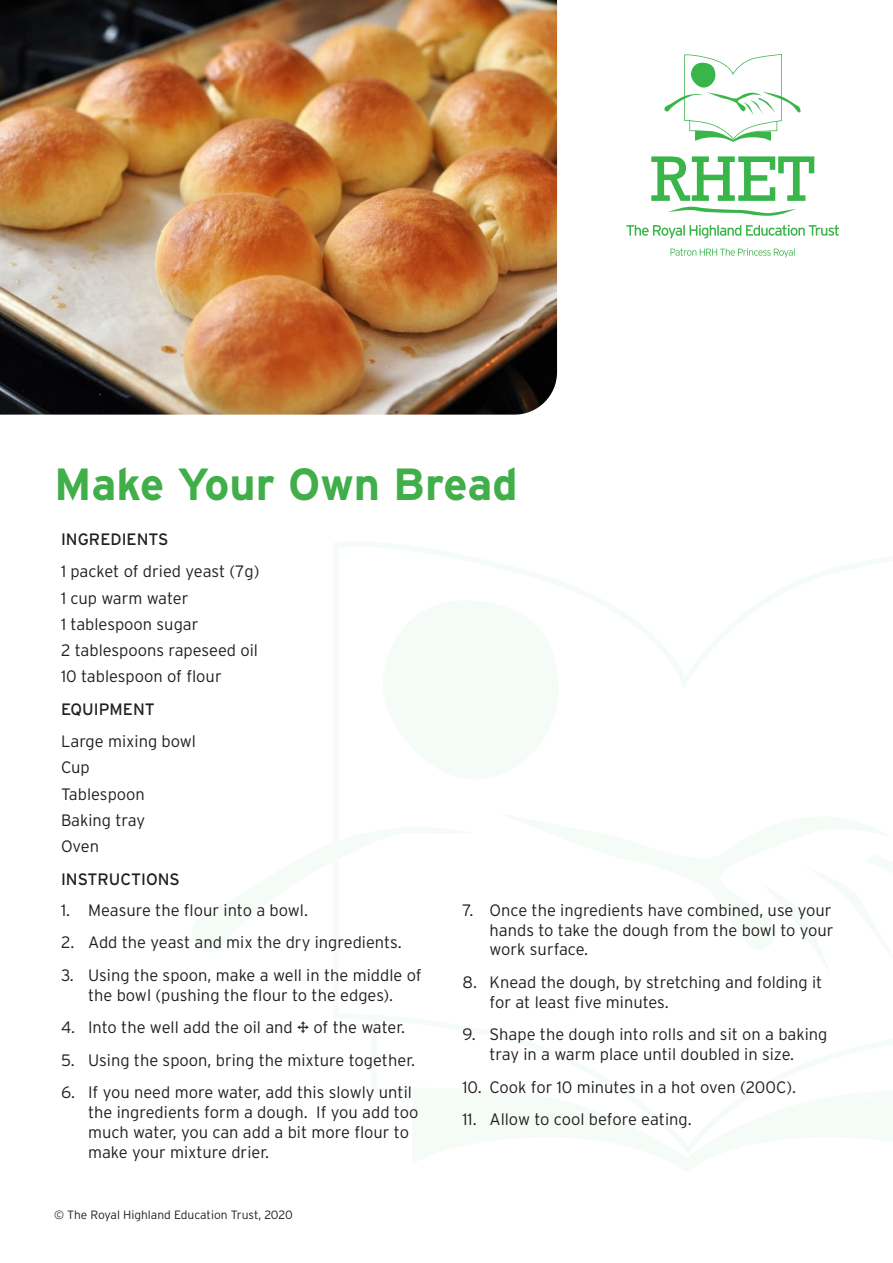
<style>
.page{position:relative;width:893px;height:1263px;background:#fff}
.page>*{position:absolute;margin:0;border:0;box-sizing:border-box;transform-origin:0 0}
.t1{font:700 45px "Interstate";color:#40ae49}
.t2{font:300 16.5px/19.8px "Interstate";color:#231f20}
.t3{font:16.5px "Interstate";color:#231f20}
.t4{font:300 12px "Interstate";color:#231f20}
</style>
<div class="page">
<svg style="left:651px;top:156px;width:163px;height:60px"></svg>
<svg style="left:664px;top:54px;width:137px;height:88px"></svg>
<svg style="left:670px;top:248px;width:125px;height:9px"></svg>
<svg style="left:626px;top:225px;width:213px;height:13px"></svg>
<img style="left:0;top:0;width:557px;height:415px">
<p class="t1" style="left:54px;top:456px;width:465px">Make Your Own Bread</p>
<p class="t3" style="left:61px;top:529px;width:109px">INGREDIENTS</p>
<p class="t2" style="left:61px;top:561px;width:200px">1 packet of dried yeast (7g)</p>
<p class="t2" style="left:61px;top:588px;width:129px">1 cup warm water</p>
<p class="t2" style="left:61px;top:614px;width:139px">1 tablespoon sugar</p>
<p class="t2" style="left:61px;top:640px;width:199px">2 tablespoons rapeseed oil</p>
<p class="t2" style="left:61px;top:666px;width:162px">10 tablespoon of flour</p>
<p class="t3" style="left:61px;top:699px;width:95px">EQUIPMENT</p>
<p class="t2" style="left:61px;top:731px;width:136px">Large mixing bowl</p>
<p class="t2" style="left:61px;top:757px;width:30px">Cup</p>
<p class="t2" style="left:61px;top:784px;width:85px">Tablespoon</p>
<p class="t2" style="left:61px;top:810px;width:86px">Baking tray</p>
<p class="t2" style="left:61px;top:836px;width:40px">Oven</p>
<p class="t3" style="left:61px;top:869px;width:120px">INSTRUCTIONS</p>
<p class="t2" style="left:61px;top:900px;width:248px">1. Measure the flour into a bowl.</p>
<p class="t2" style="left:61px;top:932px;width:342px">2. Add the yeast and mix the dry ingredients.</p>
<p class="t2" style="left:61px;top:965px;width:362px;text-align:center">3. Using the spoon, make a well in the middle of the bowl (pushing the flour to the edges).</p>
<p class="t2" style="left:61px;top:1017px;width:346px">4. Into the well add the oil and ¾ of the water.</p>
<p class="t2" style="left:61px;top:1050px;width:355px">5. Using the spoon, bring the mixture together.</p>
<p class="t2" style="left:88px;top:1082px;width:332px;text-indent:-27px">6. If you need more water, add this slowly until the ingredients form a dough. If you add too much water, you can add a bit more flour to make your mixture drier.</p>
<p class="t2" style="left:489px;top:900px;width:346px;text-indent:-27px">7. Once the ingredients have combined, use your hands to take the dough from the bowl to your work surface.</p>
<p class="t2" style="left:489px;top:972px;width:334px;text-indent:-27px">8. Knead the dough, by stretching and folding it for at least five minutes.</p>
<p class="t2" style="left:462px;top:1024px;width:366px;text-align:center">9. Shape the dough into rolls and sit on a baking tray in a warm place until doubled in size.</p>
<p class="t2" style="left:462px;top:1077px;width:335px">10. Cook for 10 minutes in a hot oven (200C).</p>
<p class="t2" style="left:462px;top:1109px;width:231px">11. Allow to cool before eating.</p>
<p class="t4" style="left:54px;top:1207px;width:240px">© The Royal Highland Education Trust, 2020</p>
</div>
